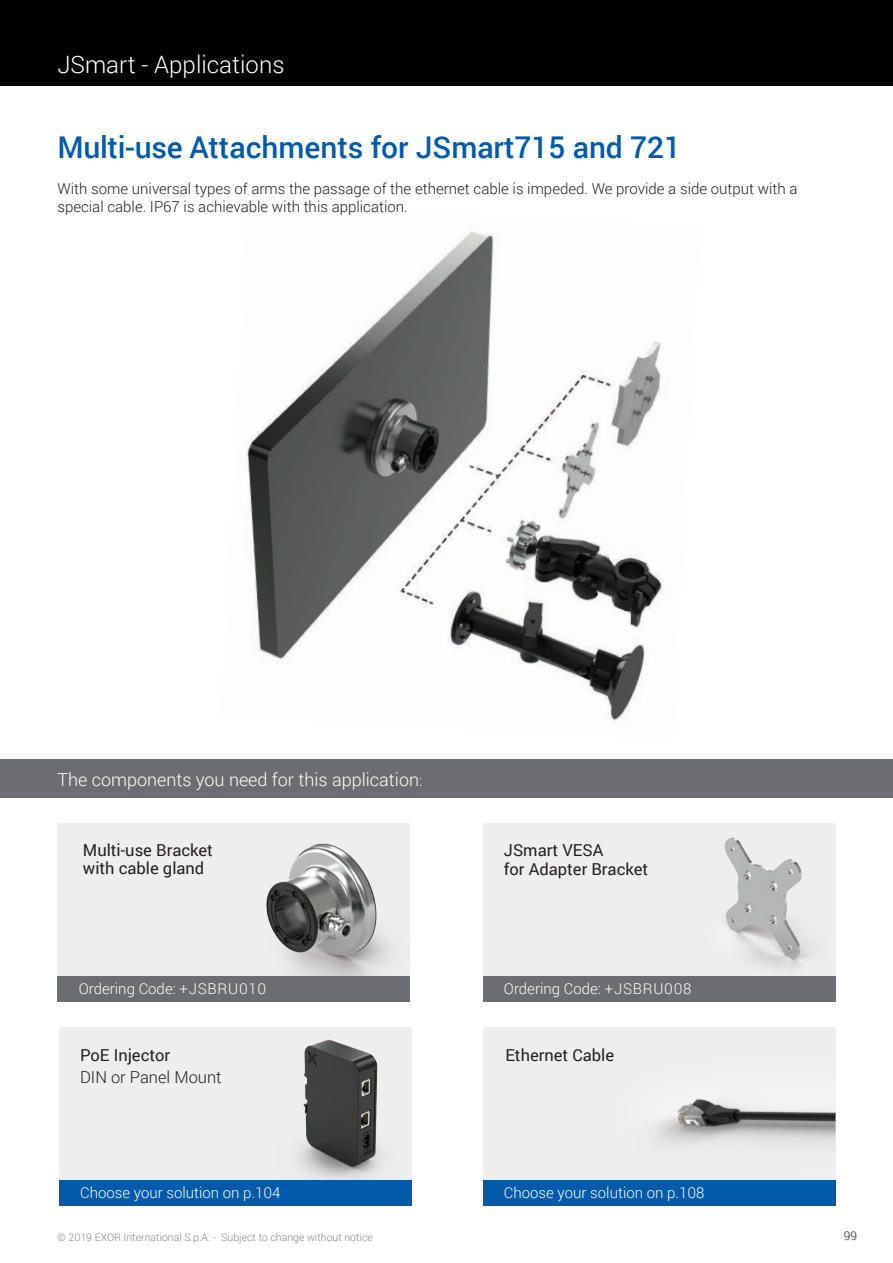
<style>
.page{position:relative;width:893px;height:1263px;background:#fff}
.page>*{position:absolute;margin:0;border:0;box-sizing:border-box;transform-origin:0 0}
.t1{font:500 30px "Roboto";letter-spacing:-.005em;color:#015aaa}
.t2{font:300 24px "Roboto";color:#fff}
.t3{font:300 18px "Roboto";color:#fff}
.t4{font:16.5px/18px "Roboto";color:#231f20}
.t5{font:300 16.5px "Roboto";color:#231f20}
.t6{font:300 15px/18px "Roboto";color:#231f20}
.t7{font:300 15px "Roboto";color:#fff}
.t8{font:300 12px "Roboto";color:#231f20}
.t9{font:300 10.5px "Roboto";color:#808285}
.s1{font-size:15px}
</style>
<div class="page">
<img style="left:246px;top:231px;width:417px;height:493px">
<div style="left:0;top:759px;width:893px;height:39px;background:#6c6d70"></div>
<div style="left:0;top:0;width:893px;height:85px;background:#000001"></div>
<div style="left:57px;top:823px;width:353px;height:153px;background:#eeeeef"></div>
<img style="left:266px;top:843px;width:124px;height:133px">
<div style="left:57px;top:976px;width:353px;height:26px;background:#6c6d70"></div>
<div style="left:483px;top:823px;width:353px;height:153px;background:#eeeeef"></div>
<img style="left:725px;top:837px;width:87px;height:132px">
<div style="left:483px;top:976px;width:353px;height:26px;background:#6c6d70"></div>
<div style="left:59px;top:1027px;width:353px;height:179px;background:#eeeeef"></div>
<img style="left:299px;top:1039px;width:82px;height:141px">
<div style="left:59px;top:1180px;width:353px;height:26px;background:#015aaa"></div>
<div style="left:483px;top:1027px;width:353px;height:179px;background:#eeeeef"></div>
<img style="left:658px;top:1099px;width:178px;height:46px">
<div style="left:483px;top:1180px;width:353px;height:26px;background:#015aaa"></div>
<h2 class="t2" style="left:57px;top:48px;width:229px">JSmart - Applications</h2>
<h1 class="t1" style="left:57px;top:126px;width:625px">Multi-use Attachments for JSmart715 and 721</h1>
<p class="t6" style="left:57px;top:179px;width:742px">With some universal types of arms the passage of the ethernet cable is impeded. We provide a side output with a special cable. IP67 is achievable with this application.</p>
<p class="t3" style="left:57px;top:767px;width:366px">The components you need for this application<span class="s1">:</span></p>
<p class="t4" style="left:83px;top:840px;width:132px">Multi-use Bracket with cable gland</p>
<p class="t4" style="left:504px;top:839px;width:146px;line-height:19.8px">JSmart VESA<br>for Adapter Bracket</p>
<p class="t7" style="left:79px;top:978px;width:189px">Ordering Code: +JSBRU010</p>
<p class="t7" style="left:504px;top:978px;width:189px">Ordering Code: +JSBRU008</p>
<p class="t4" style="left:80px;top:1045px;width:92px">PoE Injector</p>
<p class="t5" style="left:80px;top:1066px;width:143px">DIN or Panel Mount</p>
<p class="t4" style="left:505px;top:1045px;width:110px">Ethernet Cable</p>
<p class="t7" style="left:80px;top:1182px;width:202px">Choose your solution on p.104</p>
<p class="t7" style="left:504px;top:1182px;width:202px">Choose your solution on p.108</p>
<p class="t9" style="left:58px;top:1230px;width:317px">© 2019 EXOR International S.p.A. - Subject to change without notice</p>
<p class="t8" style="left:844px;top:1228px;width:15px">99</p>
</div>
